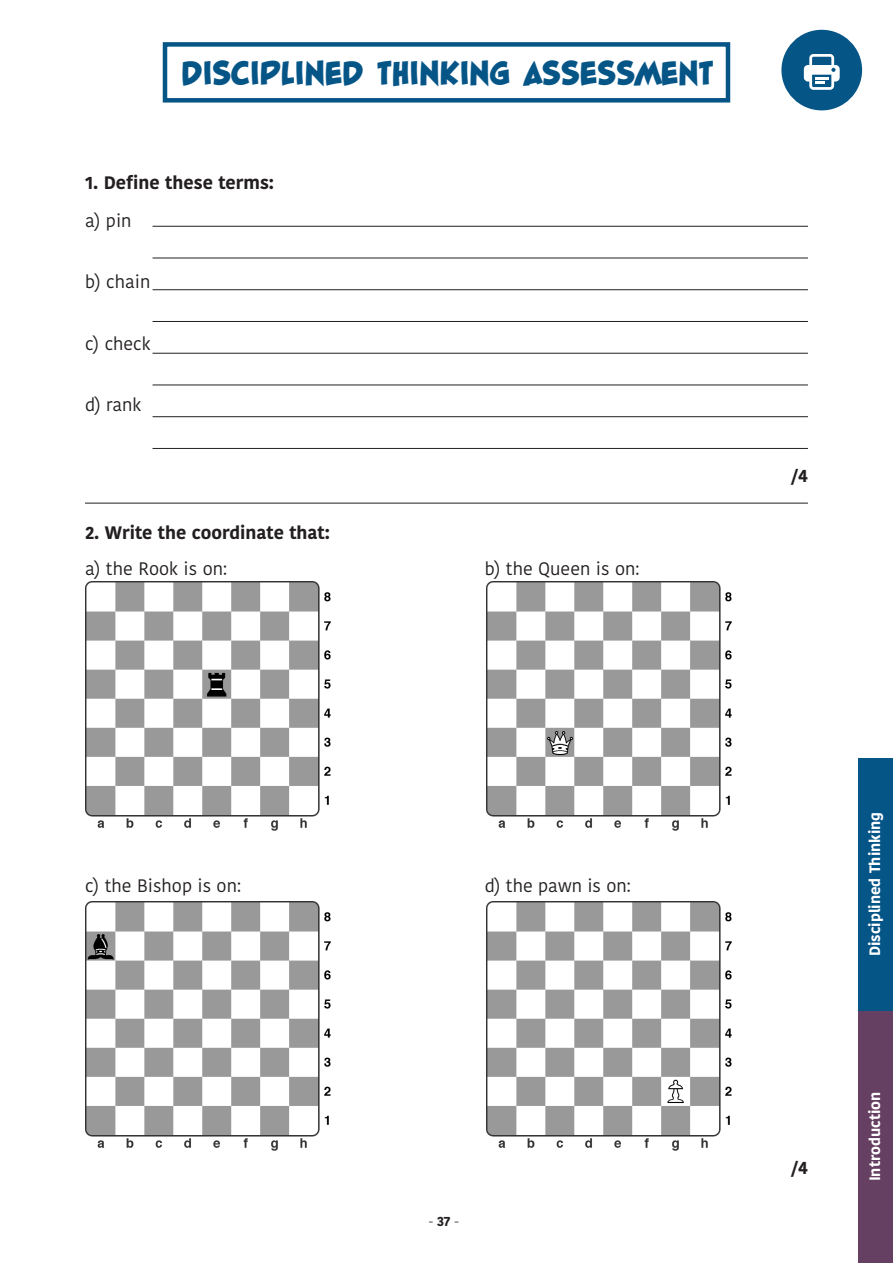
<style>
.page{position:relative;width:893px;height:1263px;background:#fff}
.page>*{position:absolute;margin:0;border:0;box-sizing:border-box;transform-origin:0 0}
.Body_Text{font:45px "Blambot FX Pro Heavy BB";color:#065587}
.Body_Text-2{font:18px "Kohinoor Telugu";color:#231f20}
.Body_Text-3{font:700 18px/37.5px "Kohinoor Telugu";color:#231f20}
.t1{font:700 15px "Kohinoor Telugu";color:#fff}
.Body_Text-4{font:300 13.5px "Kohinoor Telugu";color:#231f20}
.s1{font-weight:400}
.s2{font-weight:700}
</style>
<div class="page">
<img style="left:85px;top:582px;width:246px;height:248px">
<img style="left:486px;top:582px;width:246px;height:248px">
<img style="left:85px;top:901px;width:246px;height:249px">
<img style="left:486px;top:901px;width:246px;height:249px">
<div style="left:163px;top:42px;width:567px;height:61px;border:4px solid #065587"></div>
<div style="left:858px;top:1010px;width:35px;height:253px;background:#654062"></div>
<div style="left:858px;top:758px;width:35px;height:252px;background:#065587"></div>
<div style="left:781px;top:30px;width:81px;height:80px;background:#065587;border-radius:50%"></div>
<svg style="left:804px;top:54px;width:36px;height:36px"></svg>
<hr style="left:153px;top:226px;width:655px;height:1px;background:#231f20">
<hr style="left:153px;top:258px;width:655px;height:1px;background:#231f20">
<hr style="left:153px;top:289px;width:655px;height:1px;background:#231f20">
<hr style="left:153px;top:321px;width:655px;height:1px;background:#231f20">
<hr style="left:85px;top:503px;width:723px;height:1px;background:#231f20">
<hr style="left:153px;top:353px;width:655px;height:1px;background:#231f20">
<hr style="left:153px;top:385px;width:655px;height:1px;background:#231f20">
<hr style="left:153px;top:416px;width:655px;height:1px;background:#231f20">
<hr style="left:153px;top:448px;width:655px;height:1px;background:#231f20">
<p class="Body_Text" style="left:182px;top:50px;width:534px">DISCIPLINED THINKING ASSESSMENT</p>
<p class="Body_Text-3" style="left:85px;top:164px;width:191px">1. Define these terms: <span class="s1">a) pin</span></p>
<p class="Body_Text-2" style="left:85px;top:271px;width:67px">b) chain</p>
<p class="Body_Text-2" style="left:85px;top:333px;width:67px">c) check</p>
<p class="Body_Text-2" style="left:85px;top:394px;width:58px">d) rank</p>
<p class="Body_Text-3" style="left:85px;top:514px;width:246px">2. Write the coordinate that:</p>
<p class="Body_Text-2" style="left:85px;top:558px;width:144px">a) the Rook is on:</p>
<p class="Body_Text-2" style="left:485px;top:558px;width:156px">b) the Queen is on:</p>
<p class="Body_Text-3" style="left:791px;top:457px;width:18px">/4</p>
<p class="Body_Text-2" style="left:85px;top:875px;width:157px">c) the Bishop is on:</p>
<p class="Body_Text-2" style="left:485px;top:875px;width:148px">d) the pawn is on:</p>
<p class="Body_Text-4" style="left:429px;top:1214px;width:32px">- <span class="s2">37</span> -</p>
<p class="Body_Text-3" style="left:791px;top:1149px;width:18px">/4</p>
<p class="t1" style="left:866px;top:956px;width:146px;rotate:-90deg">Disciplined Thinking</p>
<p class="t1" style="left:866px;top:1181px;width:91px;rotate:-90deg">Introduction</p>
</div>
